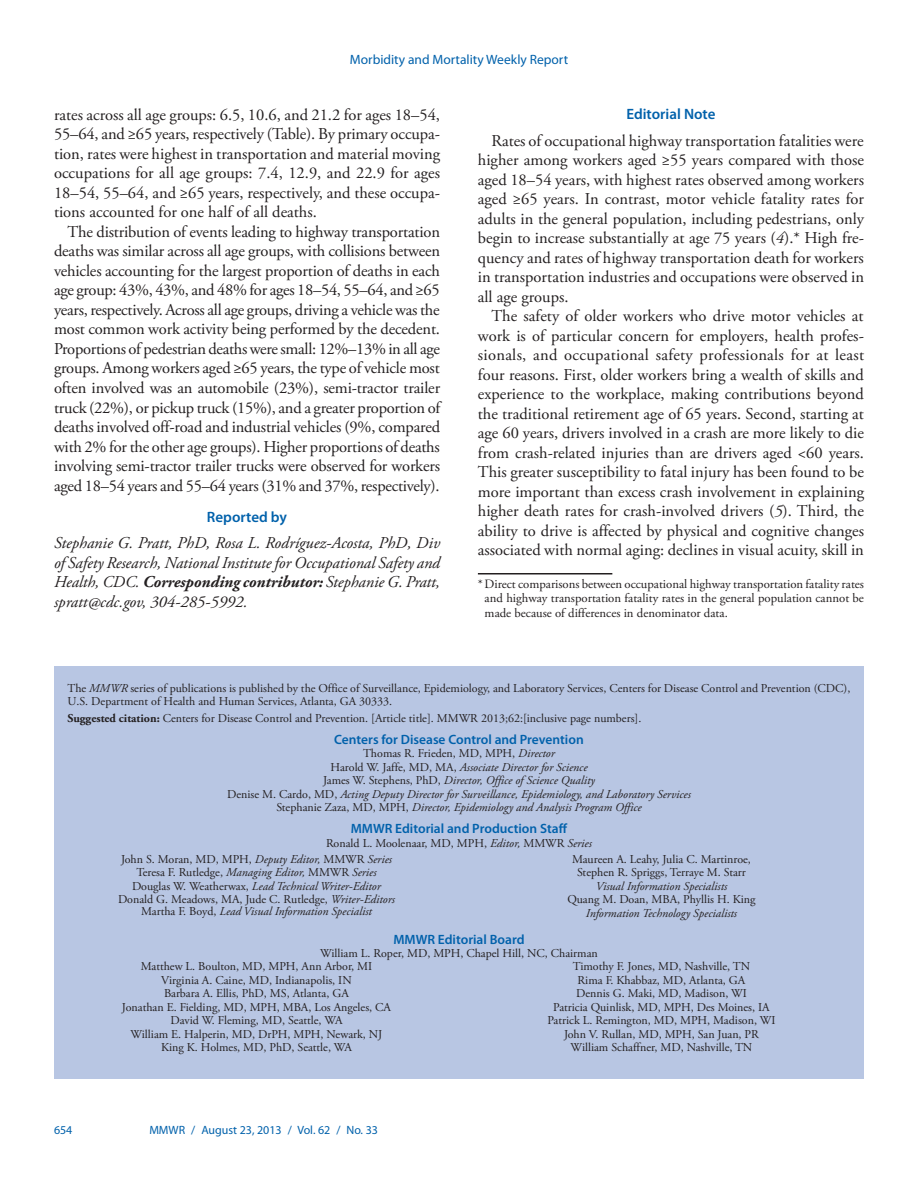
<style>
.page{position:relative;width:918px;height:1188px;background:#fff}
.page>*{position:absolute;margin:0;border:0;box-sizing:border-box;transform-origin:0 0}
.body_copy{font:16.5px/19.5px "Adobe Garamond Pro";color:#231f20;text-align:justify}
.reported_by_text{font:italic 16.5px/19.5px "Adobe Garamond Pro";letter-spacing:-.005em;color:#231f20;text-align:justify}
.headline3{font:600 15px "Myriad Pro";color:#0161ab}
.t1{font:600 13.5px "Myriad Pro";color:#0161ab}
.t2{font:13.5px "Myriad Pro";color:#0161ab}
.footnote_w_rule_text{font:12.75px/14.2px "Adobe Garamond Pro";color:#231f20;text-align:justify}
.t3{font:12px/13.5px "Adobe Garamond Pro";color:#231f20;text-align:center}
.t4{font:italic 12px/13.5px "Adobe Garamond Pro";color:#231f20;text-align:center}
.footer_left{font:12px "Myriad Pro";color:#0161ab}
.s1{font-weight:700}
.s2{font-style:italic}
.s3{font-style:normal}
</style>
<div class="page">
<div style="left:54px;top:666px;width:810px;height:413px;background:#b8c6e3"></div>
<hr style="left:478px;top:573px;width:134px;height:2px;background:#231f20">
<p class="t2" style="left:350px;top:51px;width:220px">Morbidity and Mortality Weekly Report</p>
<p class="body_copy" style="left:54px;top:106px;width:388px">rates across all age groups: 6.5, 10.6, and 21.2 for ages 18–54, 55–64, and ≥65 years, respectively (Table). By primary occupa&shy;tion, rates were highest in transportation and material moving occupations for all age groups: 7.4, 12.9, and 22.9 for ages 18–54, 55–64, and ≥65 years, respectively, and these occupa&shy;tions accounted for one half of all deaths.</p>
<p class="body_copy" style="left:54px;top:223px;width:388px;text-indent:13px">The distribution of events leading to highway transportation deaths was similar across all age groups, with collisions between vehicles accounting for the largest proportion of deaths in each age group: 43%, 43%, and 48% for ages 18–54, 55–64, and ≥65 years, respectively. Across all age groups, driving a vehicle was the most common work activity being performed by the decedent.<br>Proportions of pedestrian deaths were small: 12%–13% in all age groups. Among workers aged ≥65 years, the type of vehicle most often involved was an automobile (23%), semi-tractor trailer truck (22%), or pickup truck (15%), and a greater proportion of deaths involved off-road and industrial vehicles (9%, compared with 2% for the other age groups). Higher proportions of deaths involving semi-tractor trailer trucks were observed for workers aged 18–54 years and 55–64 years (31% and 37%, respectively).</p>
<p class="headline3" style="left:207px;top:507px;width:82px">Reported by</p>
<p class="reported_by_text" style="left:54px;top:534px;width:388px">Stephanie G. Pratt, PhD, Rosa L. Rodríguez-Acosta, PhD, Div of Safety Research, National Institute for Occupational Safety and Health, CDC. <span class="s1">Corresponding contributor:</span> Stephanie G. Pratt, spratt@cdc.gov, 304-285-5992.</p>
<p class="headline3" style="left:626px;top:105px;width:91px">Editorial Note</p>
<p class="body_copy" style="left:478px;top:131px;width:388px;text-indent:13px">Rates of occupational highway transportation fatalities were higher among workers aged ≥55 years compared with those aged 18–54 years, with highest rates observed among workers aged ≥65 years. In contrast, motor vehicle fatality rates for adults in the general population, including pedestrians, only begin to increase substantially at age 75 years (<span class="s2">4</span>).* High fre&shy;quency and rates of highway transportation death for workers in transportation industries and occupations were observed in all age groups.</p>
<p class="body_copy" style="left:478px;top:307px;width:388px;text-indent:13px">The safety of older workers who drive motor vehicles at work is of particular concern for employers, health profes&shy;sionals, and occupational safety professionals for at least four reasons. First, older workers bring a wealth of skills and experience to the workplace, making contributions beyond the traditional retirement age of 65 years. Second, starting at age 60 years, drivers involved in a crash are more likely to die from crash-related injuries than are drivers aged &lt;60 years.<br>This greater susceptibility to fatal injury has been found to be more important than excess crash involvement in explaining higher death rates for crash-involved drivers (<span class="s2">5</span>). Third, the ability to drive is affected by physical and cognitive changes associated with normal aging: declines in visual acuity, skill in</p>
<p class="footnote_w_rule_text" style="left:485px;top:577px;width:381px;text-indent:-7px">*Direct comparisons between occupational highway transportation fatality rates and highway transportation fatality rates in the general population cannot be made because of differences in denominator data.</p>
<p class="t3" style="left:68px;top:682px;width:784px;text-align:left">The <span class="s2">MMWR</span> series of publications is published by the Office of Surveillance, Epidemiology, and Laboratory Services, Centers for Disease Control and Prevention (CDC),<br>U.S. Department of Health and Human Services, Atlanta, GA 30333.</p>
<p class="t3" style="left:68px;top:712px;width:575px"><span class="s1">Suggested citation:</span> Centers for Disease Control and Prevention. [Article title]. MMWR 2013;62:[inclusive page numbers].</p>
<p class="t1" style="left:334px;top:731px;width:251px">Centers for Disease Control and Prevention</p>
<p class="t4" style="left:227px;top:747px;width:465px"><span class="s3">Thomas R. Frieden, MD, MPH,</span> Director<br><span class="s3">Harold W. Jaffe, MD, MA,</span> Associate Director for Science<br><span class="s3">James W. Stephens, PhD,</span> Director, Office of Science Quality<br><span class="s3">Denise M. Cardo, MD,</span> Acting Deputy Director for Surveillance, Epidemiology, and Laboratory Services <span class="s3">Stephanie Zaza, MD, MPH,</span> Director, Epidemiology and Analysis Program Office</p>
<p class="t1" style="left:351px;top:820px;width:218px">MMWR Editorial and Production Staff</p>
<p class="t3" style="left:121px;top:835px;width:472px;line-height:15.9px;text-align:left;text-indent:205px">Ronald L. Moolenaar, MD, MPH, <span class="s2">Editor,</span> MMWR <span class="s2">Series<br></span>John S. Moran, MD, MPH, <span class="s2">Deputy Editor,</span> MMWR <span class="s2">Series</span></p>
<p class="t3" style="left:118px;top:866px;width:278px">Teresa F. Rutledge, <span class="s2">Managing Editor,</span> MMWR <span class="s2">Series<br></span>Douglas W. Weatherwax, <span class="s2">Lead Technical Writer-Editor<br></span>Donald G. Meadows, MA, Jude C. Rutledge, <span class="s2">Writer-Editors</span></p>
<p class="t4" style="left:141px;top:905px;width:232px"><span class="s3">Martha F. Boyd,</span> Lead Visual Information Specialist</p>
<p class="t3" style="left:572px;top:852px;width:180px">Maureen A. Leahy, Julia C. Martinroe,<br>Stephen R. Spriggs, Terraye M. Starr</p>
<p class="t4" style="left:596px;top:879px;width:133px">Visual Information Specialists</p>
<p class="t3" style="left:567px;top:893px;width:190px">Quang M. Doan, MBA, Phyllis H. King</p>
<p class="t4" style="left:586px;top:906px;width:153px">Information Technology Specialists</p>
<p class="t1" style="left:393px;top:931px;width:133px">MMWR Editorial Board</p>
<p class="t3" style="left:320px;top:947px;width:279px">William L. Roper, MD, MPH, Chapel Hill, NC, Chairman</p>
<p class="t3" style="left:141px;top:960px;width:233px">Matthew L. Boulton, MD, MPH, Ann Arbor, MI</p>
<p class="t3" style="left:161px;top:974px;width:192px">Virginia A. Caine, MD, Indianapolis, IN</p>
<p class="t3" style="left:164px;top:987px;width:186px">Barbara A. Ellis, PhD, MS, Atlanta, GA</p>
<p class="t3" style="left:122px;top:1001px;width:271px">Jonathan E. Fielding, MD, MPH, MBA, Los Angeles, CA</p>
<p class="t3" style="left:170px;top:1014px;width:174px">David W. Fleming, MD, Seattle, WA</p>
<p class="t3" style="left:131px;top:1028px;width:253px">William E. Halperin, MD, DrPH, MPH, Newark, NJ</p>
<p class="t3" style="left:161px;top:1041px;width:192px">King K. Holmes, MD, PhD, Seattle, WA</p>
<p class="t3" style="left:548px;top:960px;width:229px">Timothy F. Jones, MD, Nashville, TN<br>Rima F. Khabbaz, MD, Atlanta, GA<br>Dennis G. Maki, MD, Madison, WI<br>Patricia Quinlisk, MD, MPH, Des Moines, IA Patrick L. Remington, MD, MPH, Madison, WI John V. Rullan, MD, MPH, San Juan, PR William Schaffner, MD, Nashville, TN</p>
<p class="footer_left" style="left:54px;top:1123px;width:20px">654</p>
<p class="footer_left" style="left:149px;top:1123px;width:230px">MMWR / August 23, 2013 / Vol. 62 / No. 33</p>
</div>
